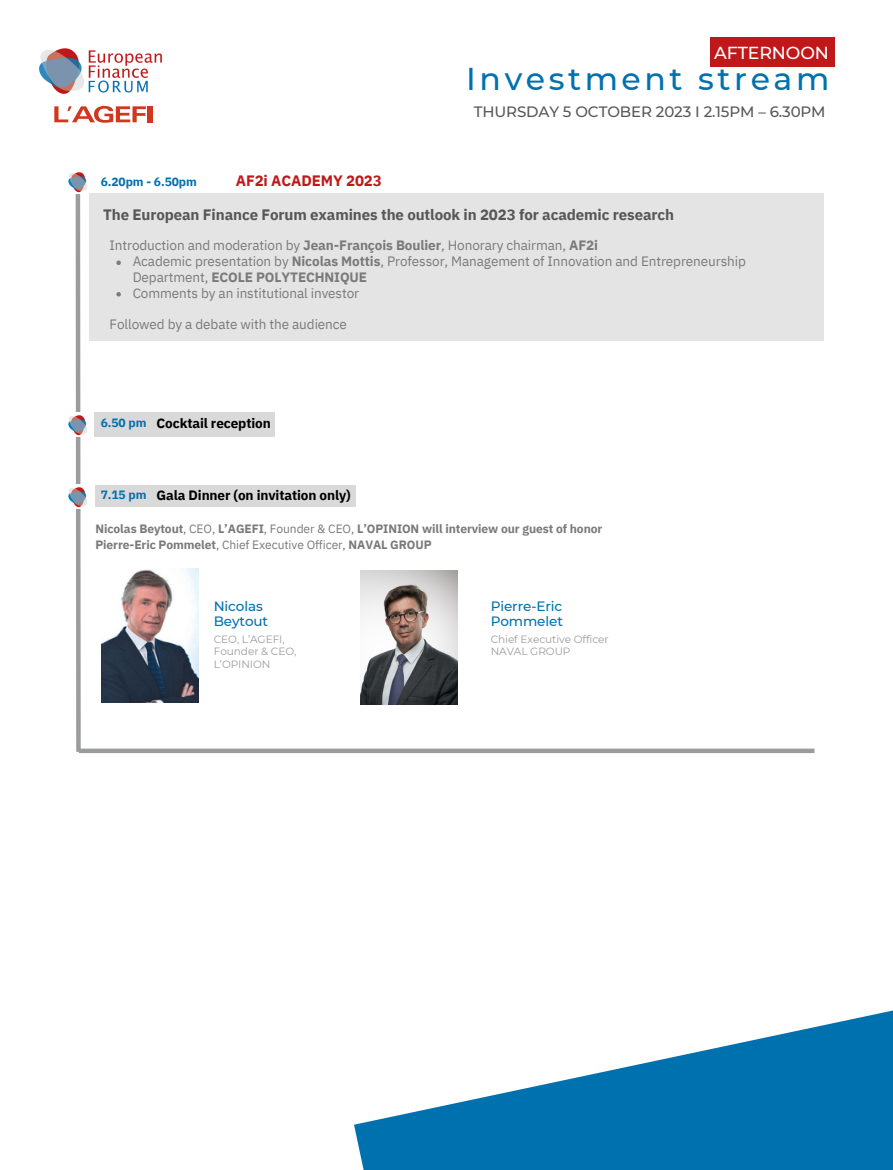
<style>
.page{position:relative;width:893px;height:1170px;background:#fff}
.page>*{position:absolute;margin:0;border:0;box-sizing:border-box;transform-origin:0 0}
.t1{font:500 31.5px "Montserrat";letter-spacing:.115em;color:#0071af}
.t2{font:500 17.4px "Montserrat";letter-spacing:-.005em;color:#fff}
.t3{font:700 15px "IBM Plex Sans";letter-spacing:-.005em;color:#575756}
.t4{font:500 15px "Montserrat";letter-spacing:-.005em;color:#575756}
.t5{font:700 15px "IBM Plex Sans";letter-spacing:-.005em;color:#c0181a}
.t6{font:13.5px/15.8px "IBM Plex Sans";letter-spacing:-.01em;color:#7a7a7a}
.t7{font:700 13.5px "IBM Plex Sans";letter-spacing:-.01em;color:#000}
.t8{font:500 13.5px "Montserrat";letter-spacing:-.01em;color:#0071af}
.t9{font:700 12px "IBM Plex Sans";letter-spacing:-.005em;color:#7a7a7a}
.t10{font:700 12px "IBM Plex Sans";letter-spacing:-.005em;color:#0071af}
.t11{font:10.5px/12.3px "Montserrat";letter-spacing:-.005em;color:#9b9c9c}
.s1{font-weight:700}
.s2{font-weight:400}
</style>
<div class="page">
<div style="left:89px;top:193px;width:734px;height:148px;background:#e5e4e5"></div>
<svg style="left:116px;top:261px;width:5px;height:4px"></svg>
<svg style="left:116px;top:292px;width:5px;height:5px"></svg>
<div style="left:95px;top:412px;width:180px;height:24px;background:#d9d9d9"></div>
<div style="left:95px;top:485px;width:260px;height:22px;background:#d9d9d9"></div>
<img style="left:39px;top:48px;width:123px;height:46px">
<svg style="left:75px;top:194px;width:8px;height:559px"></svg>
<img style="left:68px;top:172px;width:19px;height:21px">
<img style="left:68px;top:413px;width:19px;height:23px">
<img style="left:68px;top:485px;width:19px;height:23px">
<div style="left:710px;top:38px;width:123px;height:29px;background:#c0181a"></div>
<svg style="left:54px;top:106px;width:92px;height:17px"></svg>
<hr style="left:148px;top:106px;width:4px;height:16px;background:#cf371e">
<svg style="left:354px;top:1010px;width:538px;height:160px;fill:#0071af"></svg>
<img style="left:101px;top:568px;width:97px;height:134px">
<img style="left:360px;top:571px;width:97px;height:133px">
<hr style="left:79px;top:749px;width:735px;height:4px;background:#9b9c9c">
<p class="t2" style="left:714px;top:42px;width:116px">AFTERNOON</p>
<p class="t1" style="left:466px;top:60px;width:364px">Investment stream</p>
<p class="t4" style="left:473px;top:103px;width:353px">THURSDAY 5 OCTOBER 2023 I 2.15PM – 6.30PM</p>
<p class="t10" style="left:101px;top:173px;width:98px">6.20pm - 6.50pm</p>
<p class="t5" style="left:236px;top:171px;width:147px">AF2i ACADEMY 2023</p>
<p class="t3" style="left:103px;top:205px;width:572px">The European Finance Forum examines the outlook in 2023 for academic research</p>
<p class="t6" style="left:133px;top:253px;width:614px">Academic presentation by <span class="s1">Nicolas Mottis</span>, Professor, Management of Innovation and Entrepreneurship<br>Department, <span class="s1">ECOLE POLYTECHNIQUE</span></p>
<p class="t6" style="left:133px;top:285px;width:228px">Comments by an institutional investor</p>
<p class="t6" style="left:110px;top:237px;width:490px">Introduction and moderation by <span class="s1">Jean-François Boulier</span>, Honorary chairman, <span class="s1">AF2i</span></p>
<p class="t6" style="left:110px;top:316px;width:239px">Followed by a debate with the audience</p>
<p class="t10" style="left:101px;top:415px;width:47px">6.50 pm</p>
<p class="t7" style="left:156px;top:414px;width:116px">Cocktail reception</p>
<p class="t10" style="left:101px;top:487px;width:47px">7.15 pm</p>
<p class="t7" style="left:156px;top:486px;width:196px">Gala Dinner (on invitation only)</p>
<p class="t9" style="left:95px;top:520px;width:508px">Nicolas Beytout<span class="s2">, CEO,</span> L’AGEFI<span class="s2">, Founder &amp; CEO,</span> L’OPINION will interview our guest of honor</p>
<p class="t9" style="left:95px;top:536px;width:337px">Pierre-Eric Pommelet<span class="s2">, Chief Executive Officer,</span> NAVAL GROUP</p>
<p class="t8" style="left:214px;top:597px;width:51px">Nicolas</p>
<p class="t8" style="left:214px;top:613px;width:56px">Beytout</p>
<p class="t11" style="left:214px;top:633px;width:84px">CEO, L’AGEFI,<br>Founder &amp; CEO,<br>L’OPINION</p>
<p class="t8" style="left:490px;top:597px;width:73px">Pierre-Eric</p>
<p class="t8" style="left:490px;top:613px;width:74px">Pommelet</p>
<p class="t11" style="left:490px;top:633px;width:119px">Chief Executive Officer</p>
<p class="t11" style="left:490px;top:645px;width:81px">NAVAL GROUP</p>
</div>
